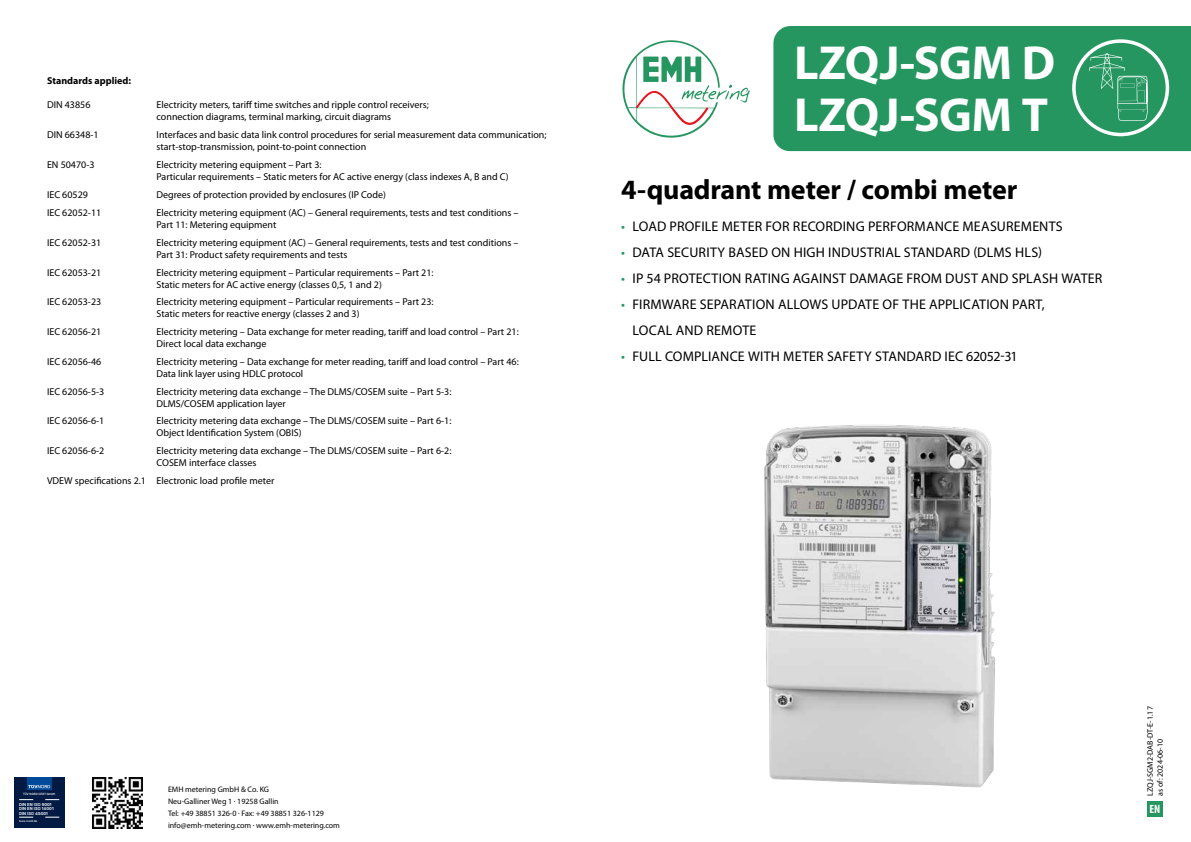
<style>
.page{position:relative;width:1191px;height:842px;background:#fff}
.page>*{position:absolute;margin:0;border:0;box-sizing:border-box;transform-origin:0 0}
.t1{font:700 48px/52px "Myriad Pro";letter-spacing:-.01em;color:#fff}
.t2{font:700 28px "Myriad Pro";letter-spacing:-.01em;color:#000}
.t3{font:14px/26px "Myriad Pro";letter-spacing:.01em;color:#000}
.t4{font:700 condensed 12px "Myriad Pro";color:#fff}
.t5{font:10px/12px "Myriad Pro";color:#000}
.t6{font:700 10px "Myriad Pro";color:#000}
.t7{font:8px/12px "Myriad Pro";color:#000}
.t8{font:600 4.2px/4.2px "TNG Pro";color:#fff}
.t9{font:500 3px "TNG Pro";color:#fff}
.s1{color:#269660}
</style>
<div class="page">
<img style="left:764px;top:425px;width:231px;height:363px">
<div style="left:773px;top:26px;width:418px;height:125px;background:#269660"></div>
<svg style="left:622px;top:40px;width:128px;height:98px"></svg>
<svg style="left:1072px;top:39px;width:97px;height:97px;background:#46a577"></svg>
<div style="left:1147px;top:801px;width:15px;height:16px;background:#269660"></div>
<div style="left:14px;top:777px;width:50px;height:50px;background:#001a43"></div>
<div style="left:27px;top:777px;width:25px;height:13px;background:#004a99"></div>
<svg style="left:28px;top:785px;width:22px;height:3px"></svg>
<svg style="left:19px;top:799px;width:14px;height:1px"></svg>
<svg style="left:45px;top:799px;width:14px;height:1px"></svg>
<svg style="left:19px;top:817px;width:14px;height:1px"></svg>
<svg style="left:45px;top:817px;width:14px;height:1px"></svg>
<img style="left:92px;top:777px;width:50px;height:51px">
<p class="t6" style="left:47px;top:74px;width:86px">Standards applied:</p>
<p class="t5" style="left:47px;top:99px;width:45px">DIN 43856</p>
<p class="t5" style="left:156px;top:99px;width:274px">Electricity meters, tariff time switches and ripple control receivers; connection diagrams, terminal marking, circuit diagrams</p>
<p class="t5" style="left:47px;top:129px;width:53px">DIN 66348-1</p>
<p class="t5" style="left:156px;top:129px;width:391px">Interfaces and basic data link control procedures for serial measurement data communication; start-stop-transmission, point-to-point connection</p>
<p class="t5" style="left:47px;top:158px;width:49px">EN 50470-3</p>
<p class="t5" style="left:156px;top:158px;width:354px">Electricity metering equipment – Part 3:<br>Particular requirements – Static meters for AC active energy (class indexes A, B and C)</p>
<p class="t5" style="left:47px;top:188px;width:42px">IEC 60529</p>
<p class="t5" style="left:156px;top:188px;width:231px">Degrees of protection provided by enclosures (IP Code)</p>
<p class="t5" style="left:47px;top:207px;width:56px">IEC 62052-11</p>
<p class="t5" style="left:156px;top:207px;width:363px">Electricity metering equipment (AC) – General requirements, tests and test conditions –<br>Part 11: Metering equipment</p>
<p class="t5" style="left:47px;top:236px;width:56px">IEC 62052-31</p>
<p class="t5" style="left:156px;top:236px;width:363px">Electricity metering equipment (AC) – General requirements, tests and test conditions –<br>Part 31: Product safety requirements and tests</p>
<p class="t5" style="left:47px;top:266px;width:56px">IEC 62053-21</p>
<p class="t5" style="left:156px;top:266px;width:278px">Electricity metering equipment – Particular requirements – Part 21:<br>Static meters for AC active energy (classes 0,5, 1 and 2)</p>
<p class="t5" style="left:47px;top:296px;width:56px">IEC 62053-23</p>
<p class="t5" style="left:156px;top:296px;width:278px">Electricity metering equipment – Particular requirements – Part 23:<br>Static meters for reactive energy (classes 2 and 3)</p>
<p class="t5" style="left:47px;top:326px;width:56px">IEC 62056-21</p>
<p class="t5" style="left:156px;top:326px;width:364px">Electricity metering – Data exchange for meter reading, tariff and load control – Part 21:<br>Direct local data exchange</p>
<p class="t5" style="left:47px;top:355px;width:56px">IEC 62056-46</p>
<p class="t5" style="left:156px;top:355px;width:364px">Electricity metering – Data exchange for meter reading, tariff and load control – Part 46:<br>Data link layer using HDLC protocol</p>
<p class="t5" style="left:47px;top:385px;width:59px">IEC 62056-5-3</p>
<p class="t5" style="left:156px;top:385px;width:296px">Electricity metering data exchange – The DLMS/COSEM suite – Part 5-3:<br>DLMS/COSEM application layer</p>
<p class="t5" style="left:47px;top:415px;width:59px">IEC 62056-6-1</p>
<p class="t5" style="left:156px;top:415px;width:296px">Electricity metering data exchange – The DLMS/COSEM suite – Part 6-1:<br>Object Identification System (OBIS)</p>
<p class="t5" style="left:47px;top:445px;width:59px">IEC 62056-6-2</p>
<p class="t5" style="left:156px;top:445px;width:296px">Electricity metering data exchange – The DLMS/COSEM suite – Part 6-2:<br>COSEM interface classes</p>
<p class="t5" style="left:47px;top:474px;width:229px">VDEW specifications 2.1 Electronic load profile meter</p>
<h1 class="t1" style="left:794px;top:35px;width:263px">LZQJ-SGM D<br>LZQJ-SGM T</h1>
<h2 class="t2" style="left:621px;top:172px;width:398px">4-quadrant meter / combi meter</h2>
<h3 class="t3" style="left:621px;top:213px;width:443px"><span class="s1">•</span> LOAD PROFILE METER FOR RECORDING PERFORMANCE MEASUREMENTS</h3>
<h3 class="t3" style="left:621px;top:239px;width:422px"><span class="s1">•</span> DATA SECURITY BASED ON HIGH INDUSTRIAL STANDARD (DLMS HLS)</h3>
<h3 class="t3" style="left:621px;top:265px;width:483px"><span class="s1">•</span> IP 54 PROTECTION RATING AGAINST DAMAGE FROM DUST AND SPLASH WATER</h3>
<h3 class="t3" style="left:632px;top:291px;width:413px;text-indent:-11px"><span class="s1">•</span> FIRMWARE SEPARATION ALLOWS UPDATE OF THE APPLICATION PART,<br>LOCAL AND REMOTE</h3>
<h3 class="t3" style="left:621px;top:343px;width:398px"><span class="s1">•</span> FULL COMPLIANCE WITH METER SAFETY STANDARD IEC 62052-31</h3>
<p class="t9" style="left:23px;top:792px;width:33px">TÜV NORD CERT GmbH</p>
<p class="t9" style="left:19px;top:819px;width:20px">tuev-nord.de</p>
<p class="t8" style="left:19px;top:802px;width:36px">DIN EN ISO 9001<br>DIN EN ISO 14001<br>DIN ISO 45001</p>
<p class="t7" style="left:168px;top:783px;width:173px">EMH metering GmbH &amp; Co. KG<br>Neu-Galliner Weg 1 . 19258 Gallin<br>Tel: +49 38851 326-0 . Fax: +49 38851 326-1129 info@emh-metering.com . www.emh-metering.com</p>
<p class="t7" style="left:1145px;top:796px;width:91px;line-height:10px;rotate:-90deg">LZQJ-SGM2-DAB-DT-E-1.17 as of: 2024-06-10</p>
<p class="t4" style="left:1149px;top:801px;width:12px">EN</p>
</div>
